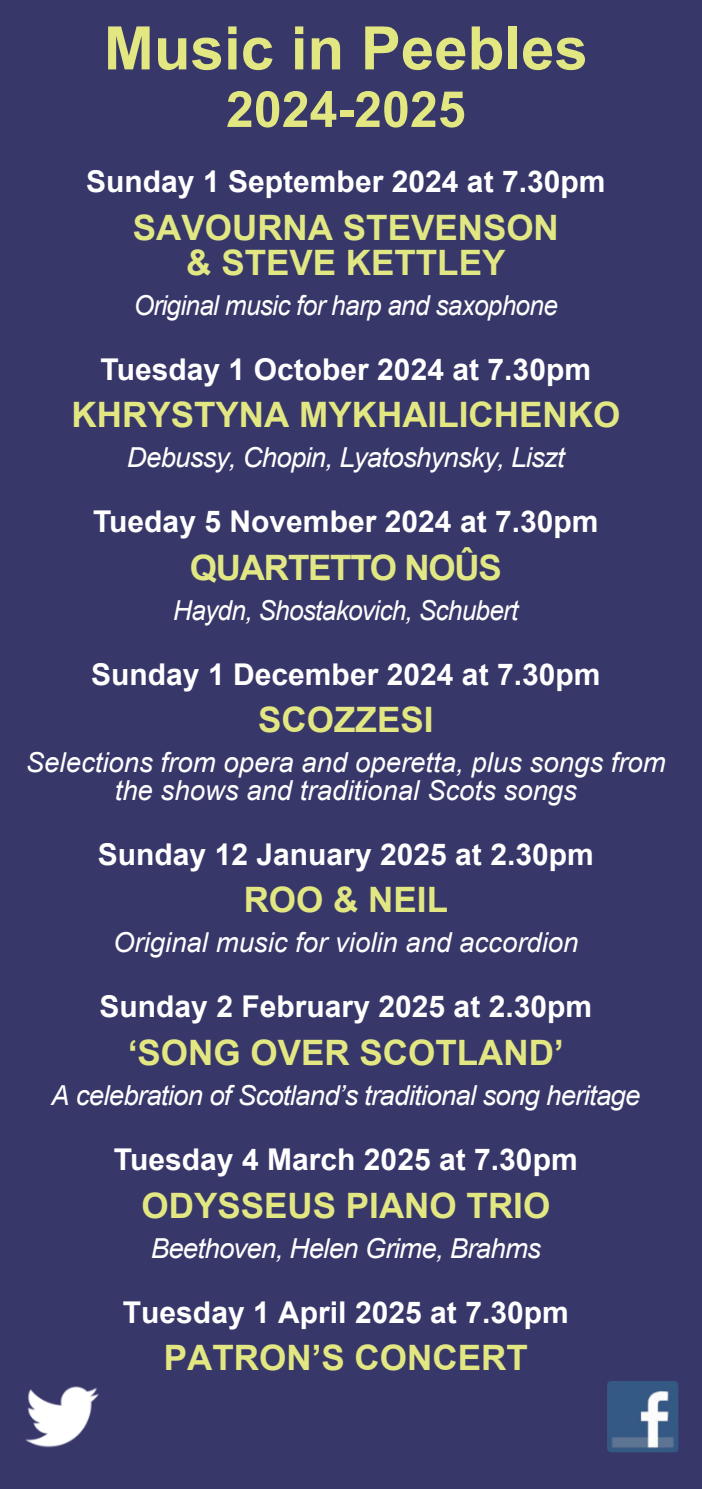
<style>
.page{position:relative;width:702px;height:1489px;background:#fff}
.page>*{position:absolute;margin:0;border:0;box-sizing:border-box;transform-origin:0 0}
.t1{font:700 60px "Arial";color:#e2e782}
.t2{font:700 50px "Arial";color:#e2e782}
.t3{font:700 35px "Arial";color:#e2e782}
.t4{font:700 35px/35px "Arial";color:#e1e783;text-align:center}
.t5{font:700 35px "Arial";letter-spacing:-.035em;color:#e1e783}
.t6{font:700 30px "Arial";color:#fff}
.t7{font:italic 27.5px/27.5px "Arial";color:#fff;text-align:center}
.t8{font:italic 27.5px "Arial";letter-spacing:-.025em;color:#fff}
.t9{font:italic 27.5px "Arial";letter-spacing:-.025em;color:#fff;scale:.95 1}
</style>
<div class="page">
<div style="left:0;top:0;width:702px;height:1488px;background:#38376a"></div>
<img style="left:18px;top:1380px;width:83px;height:72px">
<img style="left:607px;top:1380px;width:71px;height:71px">
<h1 class="t1" style="left:104px;top:26px;width:485px">Music in Peebles</h1>
<h2 class="t2" style="left:226px;top:90px;width:241px">2024-2025</h2>
<p class="t6" style="left:86px;top:170px;width:521px">Sunday 1 September 2024 at 7.30pm</p>
<p class="t4" style="left:133px;top:213px;width:427px">SAVOURNA STEVENSON &amp; STEVE KETTLEY</p>
<p class="t9" style="left:134px;top:294px;width:448px">Original music for harp and saxophone</p>
<p class="t6" style="left:101px;top:358px;width:492px">Tuesday 1 October 2024 at 7.30pm</p>
<p class="t3" style="left:71px;top:401px;width:550px">KHRYSTYNA MYKHAILICHENKO</p>
<p class="t8" style="left:127px;top:447px;width:439px">Debussy, Chopin, Lyatoshynsky, Liszt</p>
<p class="t6" style="left:93px;top:510px;width:507px">Tueday 5 November 2024 at 7.30pm</p>
<p class="t5" style="left:190px;top:554px;width:313px">QUARTETTO NOÛS</p>
<p class="t9" style="left:173px;top:599px;width:365px">Haydn, Shostakovich, Schubert</p>
<p class="t6" style="left:91px;top:663px;width:511px">Sunday 1 December 2024 at 7.30pm</p>
<p class="t3" style="left:258px;top:706px;width:177px">SCOZZESI</p>
<p class="t7" style="left:26px;top:751px;width:641px">Selections from opera and operetta, plus songs from the shows and traditional Scots songs</p>
<p class="t6" style="left:98px;top:843px;width:497px">Sunday 12 January 2025 at 2.30pm</p>
<p class="t3" style="left:244px;top:886px;width:206px">ROO &amp; NEIL</p>
<p class="t7" style="left:113px;top:931px;width:467px">Original music for violin and accordion</p>
<p class="t6" style="left:99px;top:995px;width:494px">Sunday 2 February 2025 at 2.30pm</p>
<p class="t3" style="left:128px;top:1039px;width:437px">‘SONG OVER SCOTLAND’</p>
<p class="t8" style="left:51px;top:1084px;width:590px">A celebration of Scotland’s traditional song heritage</p>
<p class="t6" style="left:114px;top:1148px;width:465px">Tuesday 4 March 2025 at 7.30pm</p>
<p class="t3" style="left:141px;top:1191px;width:410px">ODYSSEUS PIANO TRIO</p>
<p class="t8" style="left:151px;top:1237px;width:391px">Beethoven, Helen Grime, Brahms</p>
<p class="t6" style="left:123px;top:1300px;width:447px">Tuesday 1 April 2025 at 7.30pm</p>
<p class="t3" style="left:164px;top:1344px;width:365px">PATRON’S CONCERT</p>
</div>
